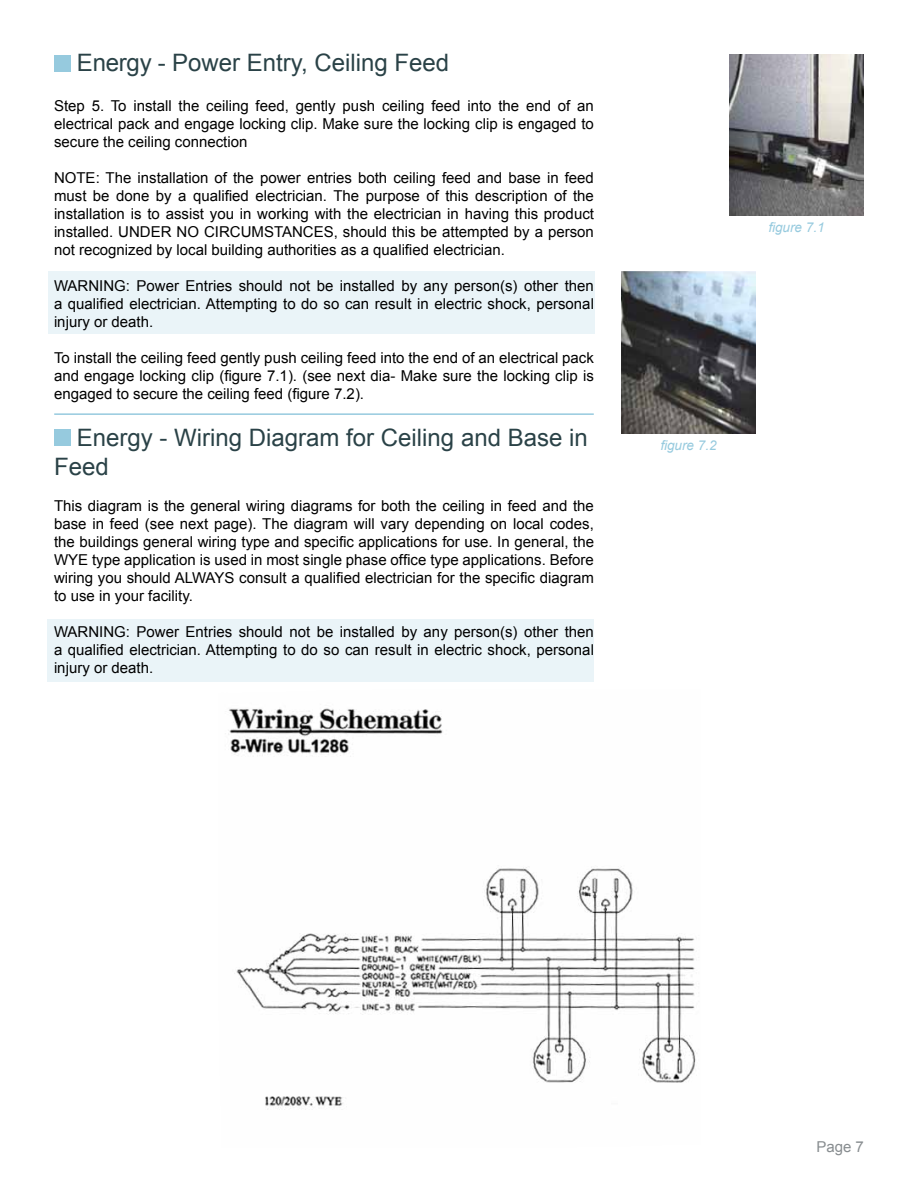
<style>
.page{position:relative;width:918px;height:1188px;background:#fff}
.page>*{position:absolute;margin:0;border:0;box-sizing:border-box;transform-origin:0 0}
.t1{font:24px/28.8px "Arial";color:#2a4247}
.t2{font:15px/18px "Arial";color:#000;text-align:justify}
.t3{font:15px "Arial";color:#888d90}
.t4{font:italic 13.5px "Arial";color:#96cade}
</style>
<div class="page">
<div style="left:47px;top:620px;width:547px;height:62px;background:#eaf4f8"></div>
<div style="left:48px;top:272px;width:547px;height:62px;background:#eaf4f8"></div>
<div style="left:54px;top:55px;width:16px;height:16px;background:#96cade"></div>
<div style="left:54px;top:429px;width:16px;height:17px;background:#96cade"></div>
<img style="left:621px;top:272px;width:135px;height:162px">
<img style="left:729px;top:54px;width:135px;height:162px">
<img style="left:228px;top:708px;width:468px;height:402px">
<hr style="left:54px;top:413px;width:540px;height:2px;background:#96cade">
<h1 class="t1" style="left:77px;top:49px;width:374px">Energy - Power Entry, Ceiling Feed</h1>
<p class="t2" style="left:54px;top:97px;width:541px">Step 5. To install the ceiling feed, gently push ceiling feed into the end of an electrical pack and engage locking clip. Make sure the locking clip is engaged to secure the ceiling connection</p>
<p class="t2" style="left:54px;top:169px;width:542px">NOTE: The installation of the power entries both ceiling feed and base in feed must be done by a qualified electrician. The purpose of this description of the installation is to assist you in working with the electrician in having this product installed. UNDER NO CIRCUMSTANCES, should this be attempted by a person not recognized by local building authorities as a qualified electrician.</p>
<p class="t2" style="left:54px;top:277px;width:541px">WARNING: Power Entries should not be installed by any person(s) other then a qualified electrician. Attempting to do so can result in electric shock, personal injury or death.</p>
<p class="t2" style="left:54px;top:349px;width:541px">To install the ceiling feed gently push ceiling feed into the end of an electrical pack and engage locking clip (figure 7.1). (see next dia- Make sure the locking clip is engaged to secure the ceiling feed (figure 7.2).</p>
<h1 class="t1" style="left:54px;top:423px;width:535px;text-indent:23px">Energy - Wiring Diagram for Ceiling and Base in<br>Feed</h1>
<p class="t2" style="left:54px;top:497px;width:542px">This diagram is the general wiring diagrams for both the ceiling in feed and the base in feed (see next page). The diagram will vary depending on local codes, the buildings general wiring type and specific applications for use. In general, the WYE type application is used in most single phase office type applications. Before wiring you should ALWAYS consult a qualified electrician for the specific diagram to use in your facility.</p>
<p class="t2" style="left:54px;top:623px;width:541px">WARNING: Power Entries should not be installed by any person(s) other then a qualified electrician. Attempting to do so can result in electric shock, personal injury or death.</p>
<p class="t4" style="left:768px;top:219px;width:58px">figure 7.1</p>
<p class="t4" style="left:660px;top:436px;width:58px">figure 7.2</p>
<p class="t3" style="left:816px;top:1137px;width:49px">Page 7</p>
</div>
